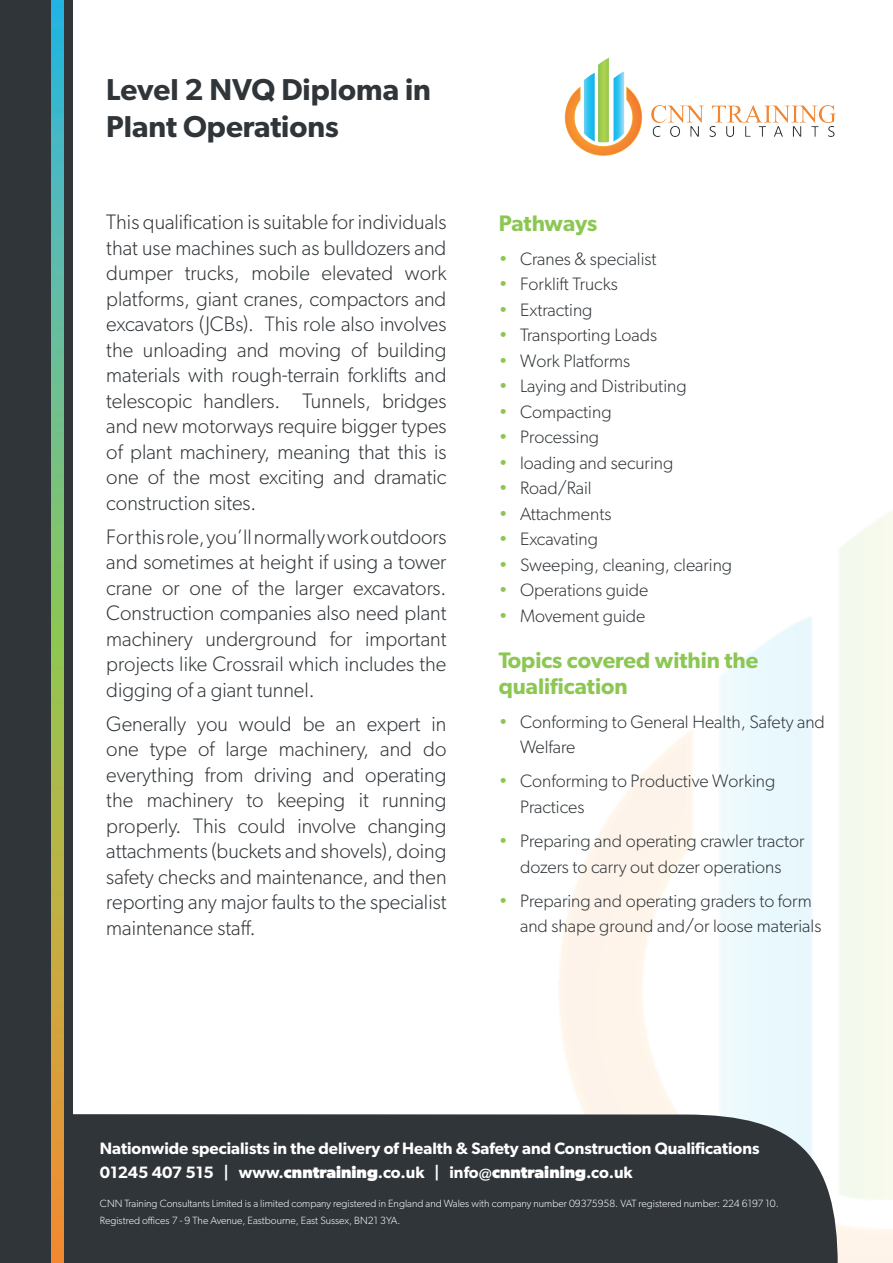
<style>
.page{position:relative;width:893px;height:1263px;background:#fff}
.page>*{position:absolute;margin:0;border:0;box-sizing:border-box;transform-origin:0 0}
.t1{font:600 30.3px/36.3px "Gibson";color:#303539}
.t2{font:600 22.5px/25.5px "Gibson";color:#8cc753}
.t3{font:300 21px/25.5px "Gibson";color:#303539;text-align:justify}
.t4{font:300 18px/25.5px "Gibson";color:#303539}
.t5{font:600 16.5px/24px "Gibson";color:#fff}
.t6{font:300 10.5px/16.5px "Gibson";color:#fff}
.s1{color:#8cc753}
.s2{font-weight:700}
</style>
<div class="page">
<div style="left:72px;top:1114px;width:767px;height:149px;background:#303539"></div>
<div style="left:0;top:0;width:72px;height:1263px;background:#303539"></div>
<img style="left:564px;top:57px;width:273px;height:99px">
<svg style="left:51px;top:0;width:13px;height:1263px;background:#91b370"></svg>
<h1 class="t1" style="left:106px;top:71px;width:326px">Level 2 NVQ Diploma in<br>Plant Operations</h1>
<p class="t3" style="left:106px;top:209px;width:342px">This qualification is suitable for individuals that use machines such as bulldozers and dumper trucks, mobile elevated work platforms, giant cranes, compactors and excavators (JCBs). This role also involves the unloading and moving of building materials with rough-terrain forklifts and telescopic handlers. Tunnels, bridges and new motorways require bigger types of plant machinery, meaning that this is one of the most exciting and dramatic construction sites.</p>
<p class="t3" style="left:106px;top:524px;width:342px">For this role, you’ll normally work outdoors and sometimes at height if using a tower crane or one of the larger excavators.<br>Construction companies also need plant machinery underground for important projects like Crossrail which includes the digging of a giant tunnel.</p>
<p class="t3" style="left:106px;top:711px;width:342px">Generally you would be an expert in one type of large machinery, and do everything from driving and operating the machinery to keeping it running properly. This could involve changing attachments (buckets and shovels), doing safety checks and maintenance, and then reporting any major faults to the specialist maintenance staff.</p>
<p class="t2" style="left:499px;top:210px;width:100px">Pathways</p>
<p class="t4" style="left:499px;top:245px;width:159px"><span class="s1">•</span> Cranes &amp; specialist</p>
<p class="t4" style="left:499px;top:271px;width:120px"><span class="s1">•</span> Forklift Trucks</p>
<p class="t4" style="left:499px;top:296px;width:95px"><span class="s1">•</span> Extracting</p>
<p class="t4" style="left:499px;top:322px;width:160px"><span class="s1">•</span> Transporting Loads</p>
<p class="t4" style="left:499px;top:347px;width:133px"><span class="s1">•</span> Work Platforms</p>
<p class="t4" style="left:499px;top:373px;width:189px"><span class="s1">•</span> Laying and Distributing</p>
<p class="t4" style="left:499px;top:398px;width:114px"><span class="s1">•</span> Compacting</p>
<p class="t4" style="left:499px;top:424px;width:102px"><span class="s1">•</span> Processing</p>
<p class="t4" style="left:499px;top:449px;width:176px"><span class="s1">•</span> loading and securing</p>
<p class="t4" style="left:499px;top:475px;width:94px"><span class="s1">•</span> Road/Rail</p>
<p class="t4" style="left:499px;top:501px;width:114px"><span class="s1">•</span> Attachments</p>
<p class="t4" style="left:499px;top:526px;width:101px"><span class="s1">•</span> Excavating</p>
<p class="t4" style="left:499px;top:552px;width:235px"><span class="s1">•</span> Sweeping, cleaning, clearing</p>
<p class="t4" style="left:499px;top:577px;width:151px"><span class="s1">•</span> Operations guide</p>
<p class="t4" style="left:499px;top:603px;width:148px"><span class="s1">•</span> Movement guide</p>
<p class="t2" style="left:499px;top:647px;width:261px">Topics covered within the qualification</p>
<p class="t4" style="left:520px;top:709px;width:306px;text-indent:-21px"><span class="s1">•</span> Conforming to General Health, Safety and<br>Welfare</p>
<p class="t4" style="left:520px;top:768px;width:257px;text-indent:-21px"><span class="s1">•</span> Conforming to Productive Working<br>Practices</p>
<p class="t4" style="left:499px;top:828px;width:307px;text-align:center"><span class="s1">•</span> Preparing and operating crawler tractor dozers to carry out dozer operations</p>
<p class="t4" style="left:520px;top:887px;width:303px;text-indent:-21px"><span class="s1">•</span> Preparing and operating graders to form and shape ground and/or loose materials</p>
<p class="t5" style="left:100px;top:1136px;width:661px">Nationwide specialists in the delivery of Health &amp; Safety and Construction Qualifications<br>01245 407 515 | www.<span class="s2">cnntraining</span>.co.uk | info@<span class="s2">cnntraining</span>.co.uk</p>
<p class="t6" style="left:100px;top:1195px;width:680px">CNN Training Consultants Limited is a limited company registered in England and Wales with company number 09375958. VAT registered number: 224 6197 10.<br>Registred offices 7 - 9 The Avenue, Eastbourne, East Sussex, BN21 3YA.</p>
</div>
